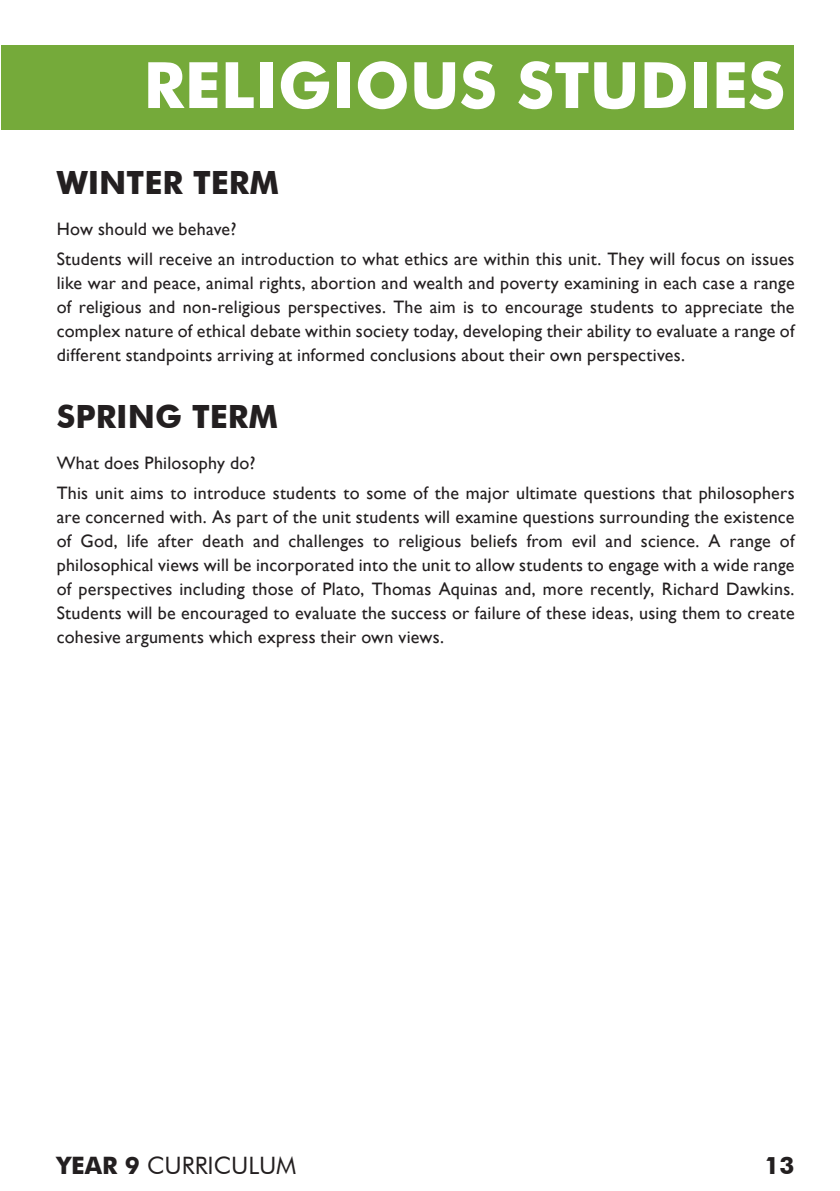
<style>
.page{position:relative;width:840px;height:1191px;background:#fff}
.page>*{position:absolute;margin:0;border:0;box-sizing:border-box;transform-origin:0 0}
.Subject_Title{font:700 64px "Futura BT";color:#fff}
.Subject_Subtitle{font:700 32px "Futura BT";color:#231f20}
.t1{font:24px "Futura BT";color:#231f20}
.t2{font:700 24px "Futura BT";color:#231f20}
.Body_Text{font:18px/24px "Gill Sans";letter-spacing:.01em;color:#231f20;text-align:justify}
.s1{font-weight:700}
</style>
<div class="page">
<div style="left:1px;top:45px;width:792px;height:84px;background:#75aa3a"></div>
<p class="Subject_Title" style="left:143px;top:46px;width:643px">RELIGIOUS STUDIES</p>
<p class="Subject_Subtitle" style="left:57px;top:164px;width:224px">WINTER TERM</p>
<p class="Body_Text" style="left:57px;top:218px;width:181px">How should we behave?</p>
<p class="Body_Text" style="left:57px;top:247px;width:739px">Students will receive an introduction to what ethics are within this unit. They will focus on issues like war and peace, animal rights, abortion and wealth and poverty examining in each case a range of religious and non-religious perspectives. The aim is to encourage students to appreciate the complex nature of ethical debate within society today, developing their ability to evaluate a range of different standpoints arriving at informed conclusions about their own perspectives.</p>
<p class="Subject_Subtitle" style="left:57px;top:397px;width:223px">SPRING TERM</p>
<p class="Body_Text" style="left:57px;top:451px;width:200px">What does Philosophy do?</p>
<p class="Body_Text" style="left:57px;top:481px;width:739px">This unit aims to introduce students to some of the major ultimate questions that philosophers are concerned with. As part of the unit students will examine questions surrounding the existence of God, life after death and challenges to religious beliefs from evil and science. A range of philosophical views will be incorporated into the unit to allow students to engage with a wide range of perspectives including those of Plato, Thomas Aquinas and, more recently, Richard Dawkins.<br>Students will be encouraged to evaluate the success or failure of these ideas, using them to create cohesive arguments which express their own views.</p>
<h3 class="t1" style="left:57px;top:1150px;width:241px"><span class="s1">YEAR 9</span> CURRICULUM</h3>
<h3 class="t2" style="left:764px;top:1150px;width:31px">13</h3>
</div>
